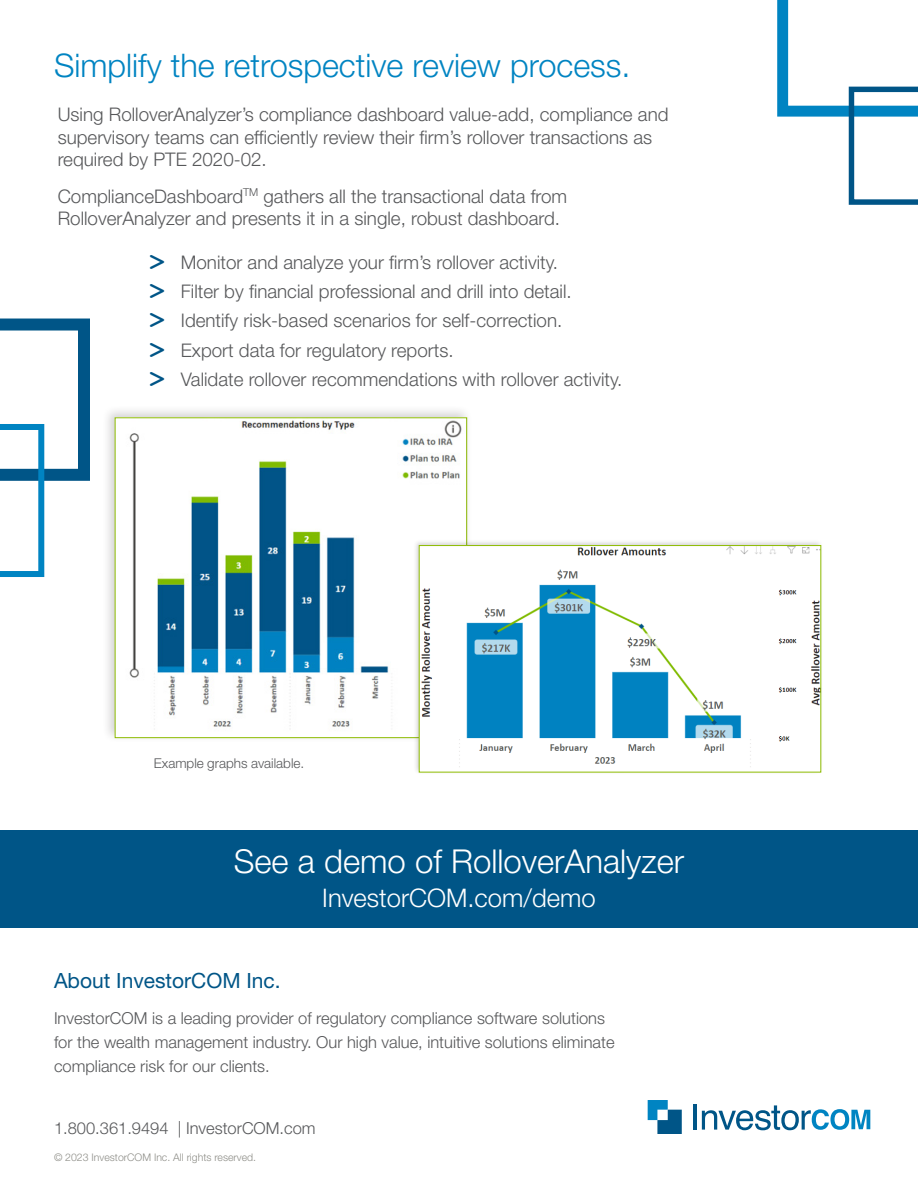
<style>
.page{position:relative;width:918px;height:1188px;background:#fff}
.page>*{position:absolute;margin:0;border:0;box-sizing:border-box;transform-origin:0 0}
.Lead{font:300 33px "Helvetica Neue LT Std";color:#fff}
.Lead-2{font:300 32.55px "Helvetica Neue LT Std";color:#0084c2}
.Lead-3{font:300 25.65px "Helvetica Neue LT Std";color:#fff}
.Header_3{font:21px "Helvetica Neue LT Std";color:#005587}
.Body{font:300 18.75px/22.5px "Helvetica Neue LT Std";color:#57585a}
.Lead-4{font:300 16.5px/24px "Helvetica Neue LT Std";color:#57585a}
.Body-2{font:300 16.5px "Helvetica Neue LT Std";color:#57585a}
.Body-3{font:300 13.5px "Helvetica Neue LT Std";color:#57585a}
.Body-4{font:300 10.5px "Helvetica Neue LT Std";color:#8e8e88}
</style>
<div class="page">
<svg style="left:648px;top:1100px;width:34px;height:34px"></svg>
<hr style="left:694px;top:1104px;width:3px;height:26px;background:#005587">
<svg style="left:702px;top:1105px;width:168px;height:25px"></svg>
<svg style="left:0;top:319px;width:90px;height:258px"></svg>
<svg style="left:777px;top:0;width:141px;height:205px"></svg>
<div style="left:0;top:830px;width:918px;height:97px;background:#005587"></div>
<div style="left:102px;top:405px;width:370px;height:338px;background:#231f20;opacity:.2"></div>
<img style="left:117px;top:419px;width:348px;height:317px">
<div style="left:413px;top:539px;width:411px;height:235px;background:#231f20;opacity:.2"></div>
<img style="left:421px;top:547px;width:398px;height:223px">
<div style="left:419px;top:545px;width:402px;height:227px;border:1px solid #8dbb00"></div>
<p class="Lead-2" style="left:54px;top:46px;width:578px">Simplify the retrospective review process.</p>
<p class="Body" style="left:58px;top:103px;width:612px">Using RolloverAnalyzer’s compliance dashboard value-add, compliance and supervisory teams can efficiently review their firm’s rollover transactions as required by PTE 2020-02.</p>
<p class="Body" style="left:58px;top:184px;width:511px">ComplianceDashboard<sup>TM</sup> gathers all the transactional data from<br>RolloverAnalyzer and presents it in a single, robust dashboard.</p>
<p class="Body" style="left:181px;top:250px;width:379px">Monitor and analyze your firm’s rollover activity.</p>
<p class="Body" style="left:181px;top:280px;width:392px">Filter by financial professional and drill into detail.</p>
<p class="Body" style="left:181px;top:309px;width:383px">Identify risk-based scenarios for self-correction.</p>
<p class="Body" style="left:181px;top:338px;width:274px">Export data for regulatory reports.</p>
<p class="Body" style="left:181px;top:368px;width:443px">Validate rollover recommendations with rollover activity.</p>
<p class="Body-3" style="left:154px;top:755px;width:152px">Example graphs available.</p>
<p class="Lead" style="left:234px;top:841px;width:452px">See a demo of RolloverAnalyzer</p>
<p class="Lead-3" style="left:322px;top:882px;width:275px">InvestorCOM.com/demo</p>
<p class="Header_3" style="left:54px;top:968px;width:228px">About InvestorCOM Inc.</p>
<p class="Lead-4" style="left:54px;top:1006px;width:562px">InvestorCOM is a leading provider of regulatory compliance software solutions for the wealth management industry. Our high value, intuitive solutions eliminate compliance risk for our clients.</p>
<p class="Body-2" style="left:54px;top:1118px;width:263px">1.800.361.9494 | InvestorCOM.com</p>
<p class="Body-4" style="left:54px;top:1151px;width:204px">© 2023 InvestorCOM Inc. All rights reserved.</p>
</div>
